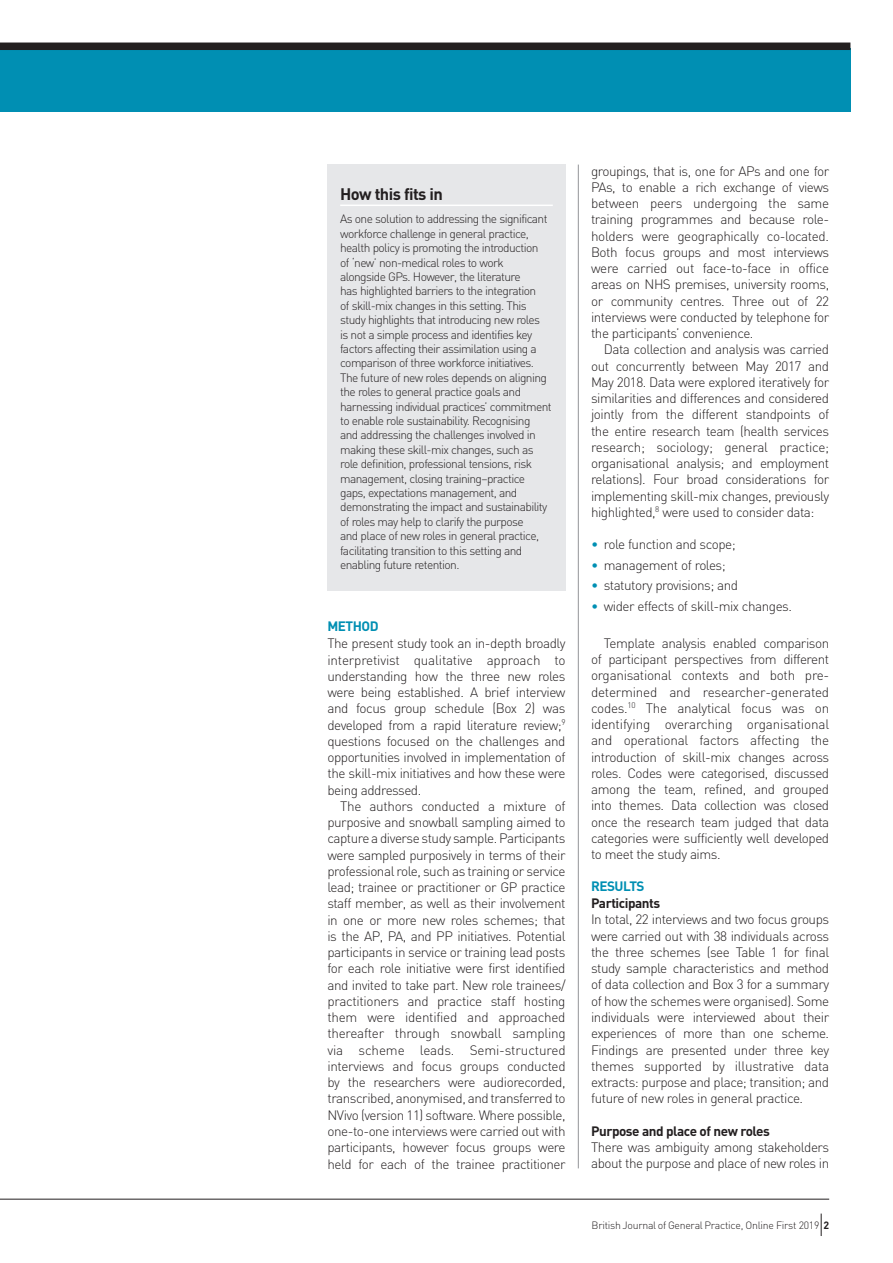
<style>
.page{position:relative;width:893px;height:1263px;background:#fff}
.page>*{position:absolute;margin:0;border:0;box-sizing:border-box;transform-origin:0 0}
.t1{font:700 16.5px "DIN";letter-spacing:-.035em;color:#231f20}
.t2{font:300 13.5px/16.2px "DIN";letter-spacing:-.035em;color:#231f20;text-align:justify}
.t3{font:700 13.5px "DIN";letter-spacing:-.035em;color:#231f20}
.t4{font:700 13.5px "DIN";letter-spacing:-.035em;color:#008fb3}
.t5{font:300 12px/14.4px "DIN";letter-spacing:-.05em;color:#231f20}
.t6{font:300 10.5px "DIN";letter-spacing:-.025em;color:#231f20}
.s1{color:#008fb3}
.s2{font-weight:700}
</style>
<div class="page">
<div style="left:0;top:48px;width:850px;height:63px;background:#008fb3"></div>
<div style="left:0;top:43px;width:850px;height:7px;background:#231f20"></div>
<hr style="left:578px;top:165px;width:1px;height:1003px;background:#939598">
<div style="left:327px;top:165px;width:239px;height:426px;background:#e6e7e9"></div>
<hr style="left:340px;top:205px;width:213px;height:1px;background:#fff">
<hr style="left:0;top:1199px;width:829px;height:1px;background:#231f20">
<svg style="left:821px;top:1213px;width:1px;height:23px"></svg>
<p class="t1" style="left:340px;top:184px;width:104px">How this fits in</p>
<p class="t5" style="left:340px;top:212px;width:213px">As one solution to addressing the significant workforce challenge in general practice, health policy is promoting the introduction<br>of ‘new’ non-medical roles to work alongside GPs. However, the literature<br>has highlighted barriers to the integration<br>of skill-mix changes in this setting. This study highlights that introducing new roles<br>is not a simple process and identifies key factors affecting their assimilation using a comparison of three workforce initiatives.<br>The future of new roles depends on aligning the roles to general practice goals and harnessing individual practices’ commitment to enable role sustainability. Recognising and addressing the challenges involved in making these skill-mix changes, such as role definition, professional tensions, risk management, closing training–practice gaps, expectations management, and demonstrating the impact and sustainability of roles may help to clarify the purpose<br>and place of new roles in general practice, facilitating transition to this setting and enabling future retention.</p>
<p class="t4" style="left:327px;top:617px;width:53px">METHOD</p>
<p class="t2" style="left:327px;top:635px;width:240px">The present study took an in-depth broadly interpretivist qualitative approach to understanding how the three new roles were being established. A brief interview and focus group schedule (Box 2) was developed from a rapid literature review;<sup>9 </sup>questions focused on the challenges and opportunities involved in implementation of the skill-mix initiatives and how these were being addressed.</p>
<p class="t2" style="left:327px;top:798px;width:240px;text-indent:13px">The authors conducted a mixture of purposive and snowball sampling aimed to capture a diverse study sample. Participants were sampled purposively in terms of their professional role, such as training or service lead; trainee or practitioner or GP practice staff member, as well as their involvement in one or more new roles schemes; that is the AP, PA, and PP initiatives. Potential participants in service or training lead posts for each role initiative were first identified and invited to take part. New role trainees/ practitioners and practice staff hosting them were identified and approached thereafter through snowball sampling via scheme leads. Semi-structured interviews and focus groups conducted by the researchers were audiorecorded, transcribed, anonymised, and transferred to NVivo (version 11) software. Where possible, one-to-one interviews were carried out with participants, however focus groups were held for each of the trainee practitioner</p>
<p class="t2" style="left:591px;top:162px;width:240px">groupings, that is, one for APs and one for PAs, to enable a rich exchange of views between peers undergoing the same training programmes and because role&shy;holders were geographically co-located.<br>Both focus groups and most interviews were carried out face-to-face in office areas on NHS premises, university rooms, or community centres. Three out of 22 interviews were conducted by telephone for the participants’ convenience.</p>
<p class="t2" style="left:591px;top:341px;width:240px;text-indent:13px">Data collection and analysis was carried out concurrently between May 2017 and May 2018. Data were explored iteratively for similarities and differences and considered jointly from the different standpoints of the entire research team (health services research; sociology; general practice; organisational analysis; and employment relations). Four broad considerations for implementing skill-mix changes, previously highlighted,<sup>8</sup> were used to consider data:</p>
<p class="t2" style="left:591px;top:536px;width:146px"><span class="s1">•</span> role function and scope;</p>
<p class="t2" style="left:591px;top:557px;width:136px"><span class="s1">•</span> management of roles;</p>
<p class="t2" style="left:591px;top:577px;width:149px"><span class="s1">•</span> statutory provisions; and</p>
<p class="t2" style="left:591px;top:598px;width:202px"><span class="s1">•</span> wider effects of skill-mix changes.</p>
<p class="t2" style="left:591px;top:635px;width:240px;text-indent:13px">Template analysis enabled comparison of participant perspectives from different organisational contexts and both pre&shy;determined and researcher-generated codes.<sup>10</sup> The analytical focus was on identifying overarching organisational and operational factors affecting the introduction of skill-mix changes across roles. Codes were categorised, discussed among the team, refined, and grouped into themes. Data collection was closed once the research team judged that data categories were sufficiently well developed to meet the study aims.</p>
<p class="t4" style="left:591px;top:877px;width:55px">RESULTS</p>
<p class="t3" style="left:591px;top:894px;width:71px">Participants</p>
<p class="t2" style="left:591px;top:911px;width:240px">In total, 22 interviews and two focus groups were carried out with 38 individuals across the three schemes (see Table 1 for final study sample characteristics and method of data collection and Box 3 for a summary of how the schemes were organised). Some individuals were interviewed about their experiences of more than one scheme.<br>Findings are presented under three key themes supported by illustrative data extracts: purpose and place; transition; and future of new roles in general practice.</p>
<p class="t3" style="left:591px;top:1122px;width:180px">Purpose and place of new roles</p>
<p class="t2" style="left:591px;top:1139px;width:240px">There was ambiguity among stakeholders about the purpose and place of new roles in</p>
<p class="t6" style="left:592px;top:1218px;width:239px">British Journal of General Practice, Online First 2019 <span class="s2">2</span></p>
</div>
